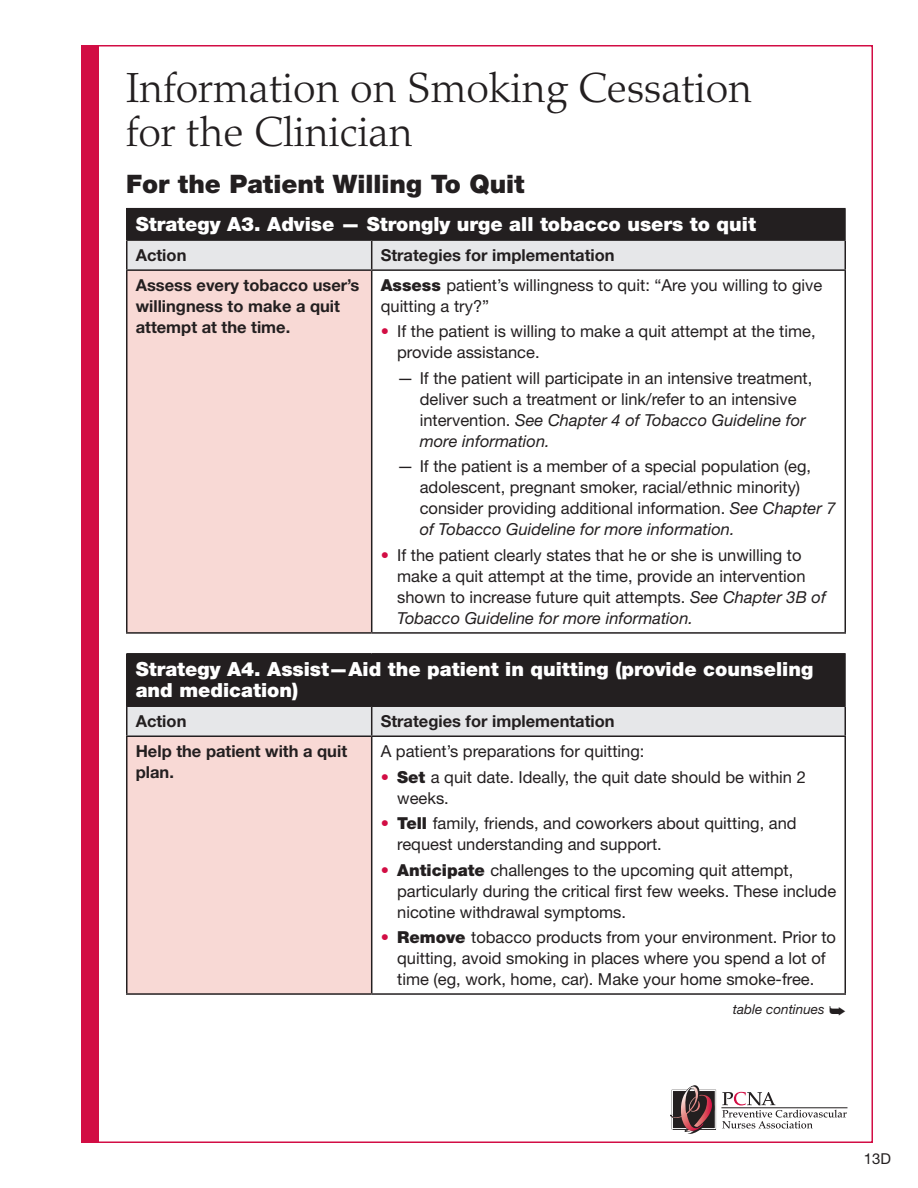
<style>
.page{position:relative;width:918px;height:1188px;background:#fff}
.page>*{position:absolute;margin:0;border:0;box-sizing:border-box;transform-origin:0 0}
.t1{font:300 42px/43.5px "Palatino LT Std";color:#231f20}
.t2{font:900 25.5px "Helvetica Neue LT Std";color:#231f20}
.t3{font:900 19.5px/21px "Helvetica Neue LT Std";color:#fff}
.t4{font:16.5px/21px "Helvetica Neue LT Std";color:#231f20}
.t5{font:700 16.5px/21px "Helvetica Neue LT Std";color:#231f20}
.t6{font:15px "Helvetica Neue LT Std";color:#231f20}
.t7{font:italic 13.5px "Helvetica Neue LT Std";color:#231f20}
.s1{font-weight:900}
.s2{color:#d20d44}
.s3{font-style:italic}
</style>
<div class="page">
<div style="left:81px;top:45px;width:18px;height:1098px;background:#d20d44"></div>
<div style="left:674px;top:1092px;width:42px;height:38px;background:#332f30"></div>
<svg style="left:714px;top:1090px;width:2px;height:39px"></svg>
<svg style="left:670px;top:1085px;width:44px;height:49px"></svg>
<svg style="left:722px;top:1092px;width:125px;height:37px"></svg>
<hr style="left:721px;top:1108px;width:126px;height:1px;background:#231f20">
<div style="left:127px;top:208px;width:718px;height:32px;background:#231f20"></div>
<div style="left:127px;top:270px;width:245px;height:363px;background:#f8d9d5"></div>
<hr style="left:126px;top:241px;width:2px;height:28px;background:#231f20">
<div style="left:127px;top:241px;width:717px;height:28px;background:#e6e7e9"></div>
<hr style="left:844px;top:241px;width:2px;height:28px;background:#231f20">
<hr style="left:126px;top:269px;width:246px;height:2px;background:#231f20">
<hr style="left:126px;top:271px;width:2px;height:361px;background:#231f20">
<hr style="left:372px;top:269px;width:474px;height:2px;background:#231f20">
<hr style="left:371px;top:271px;width:1px;height:361px;background:#231f20">
<hr style="left:844px;top:271px;width:2px;height:361px;background:#231f20">
<hr style="left:126px;top:632px;width:246px;height:2px;background:#231f20">
<hr style="left:372px;top:632px;width:474px;height:2px;background:#231f20">
<hr style="left:845px;top:209px;width:1px;height:31px;background:#231f20">
<hr style="left:126px;top:208px;width:246px;height:1px;background:#231f20">
<hr style="left:126px;top:209px;width:1px;height:31px;background:#231f20">
<hr style="left:372px;top:208px;width:474px;height:1px;background:#231f20">
<hr style="left:126px;top:240px;width:246px;height:1px;background:#231f20">
<hr style="left:372px;top:240px;width:474px;height:1px;background:#231f20">
<div style="left:127px;top:654px;width:718px;height:52px;background:#231f20"></div>
<div style="left:127px;top:736px;width:245px;height:258px;background:#f8d9d5"></div>
<hr style="left:126px;top:707px;width:2px;height:29px;background:#231f20">
<div style="left:127px;top:707px;width:717px;height:29px;background:#e6e7e9"></div>
<hr style="left:844px;top:707px;width:2px;height:29px;background:#231f20">
<hr style="left:126px;top:736px;width:246px;height:1px;background:#231f20">
<hr style="left:126px;top:737px;width:2px;height:256px;background:#231f20">
<hr style="left:372px;top:736px;width:474px;height:1px;background:#231f20">
<hr style="left:371px;top:737px;width:1px;height:256px;background:#231f20">
<hr style="left:844px;top:737px;width:2px;height:256px;background:#231f20">
<hr style="left:126px;top:993px;width:246px;height:2px;background:#231f20">
<hr style="left:372px;top:993px;width:474px;height:2px;background:#231f20">
<hr style="left:845px;top:654px;width:1px;height:52px;background:#231f20">
<hr style="left:126px;top:653px;width:246px;height:1px;background:#231f20">
<hr style="left:126px;top:654px;width:1px;height:52px;background:#231f20">
<hr style="left:372px;top:653px;width:474px;height:1px;background:#231f20">
<hr style="left:126px;top:706px;width:246px;height:1px;background:#231f20">
<hr style="left:372px;top:706px;width:474px;height:1px;background:#231f20">
<h1 class="t1" style="left:126px;top:67px;width:628px">Information on Smoking Cessation for the Clinician</h1>
<h2 class="t2" style="left:126px;top:169px;width:400px">For the Patient Willing To Quit</h2>
<p class="t3" style="left:136px;top:214px;width:622px">Strategy A3. Advise — Strongly urge all tobacco users to quit</p>
<p class="t5" style="left:136px;top:244px;width:52px">Action</p>
<p class="t5" style="left:381px;top:244px;width:235px">Strategies for implementation</p>
<p class="t5" style="left:136px;top:274px;width:225px">Assess every tobacco user’s willingness to make a quit attempt at the time.</p>
<p class="t4" style="left:381px;top:274px;width:443px"><span class="s1">Assess</span> patient’s willingness to quit: “Are you willing to give quitting a try?”</p>
<p class="t4" style="left:397px;top:321px;width:420px;text-indent:-16px"><span class="s2">•</span> If the patient is willing to make a quit attempt at the time, provide assistance.</p>
<p class="t4" style="left:420px;top:367px;width:394px;text-indent:-23px">— If the patient will participate in an intensive treatment, deliver such a treatment or link/refer to an intensive intervention. <span class="s3">See Chapter 4 of Tobacco Guideline for more information.</span></p>
<p class="t4" style="left:420px;top:456px;width:417px;text-indent:-23px">— If the patient is a member of a special population (eg, adolescent, pregnant smoker, racial/ethnic minority) consider providing additional information. <span class="s3">See Chapter 7 of Tobacco Guideline for more information.</span></p>
<p class="t4" style="left:397px;top:544px;width:430px;text-indent:-16px"><span class="s2">•</span> If the patient clearly states that he or she is unwilling to make a quit attempt at the time, provide an intervention shown to increase future quit attempts. <span class="s3">See Chapter 3B of Tobacco Guideline for more information.</span></p>
<p class="t3" style="left:136px;top:659px;width:679px">Strategy A4. Assist—Aid the patient in quitting (provide counseling and medication)</p>
<p class="t5" style="left:136px;top:711px;width:52px">Action</p>
<p class="t5" style="left:381px;top:711px;width:235px">Strategies for implementation</p>
<p class="t5" style="left:136px;top:740px;width:213px">Help the patient with a quit plan.</p>
<p class="t4" style="left:381px;top:740px;width:265px">A patient’s preparations for quitting:</p>
<p class="t4" style="left:397px;top:766px;width:410px;text-indent:-16px"><span class="s2">•</span> <span class="s1">Set</span> a quit date. Ideally, the quit date should be within 2 weeks.</p>
<p class="t4" style="left:397px;top:812px;width:401px;text-indent:-16px"><span class="s2">•</span> <span class="s1">Tell</span> family, friends, and coworkers about quitting, and request understanding and support.</p>
<p class="t4" style="left:397px;top:859px;width:441px;text-indent:-16px"><span class="s2">•</span> <span class="s1">Anticipate</span> challenges to the upcoming quit attempt, particularly during the critical first few weeks. These include nicotine withdrawal symptoms.</p>
<p class="t4" style="left:381px;top:926px;width:457px;text-align:center"><span class="s2">•</span> <span class="s1">Remove</span> tobacco products from your environment. Prior to quitting, avoid smoking in places where you spend a lot of time (eg, work, home, car). Make your home smoke-free.</p>
<p class="t7" style="left:733px;top:1001px;width:115px">table continues ➥</p>
<p class="t6" style="left:864px;top:1150px;width:29px">13D</p>
</div>
